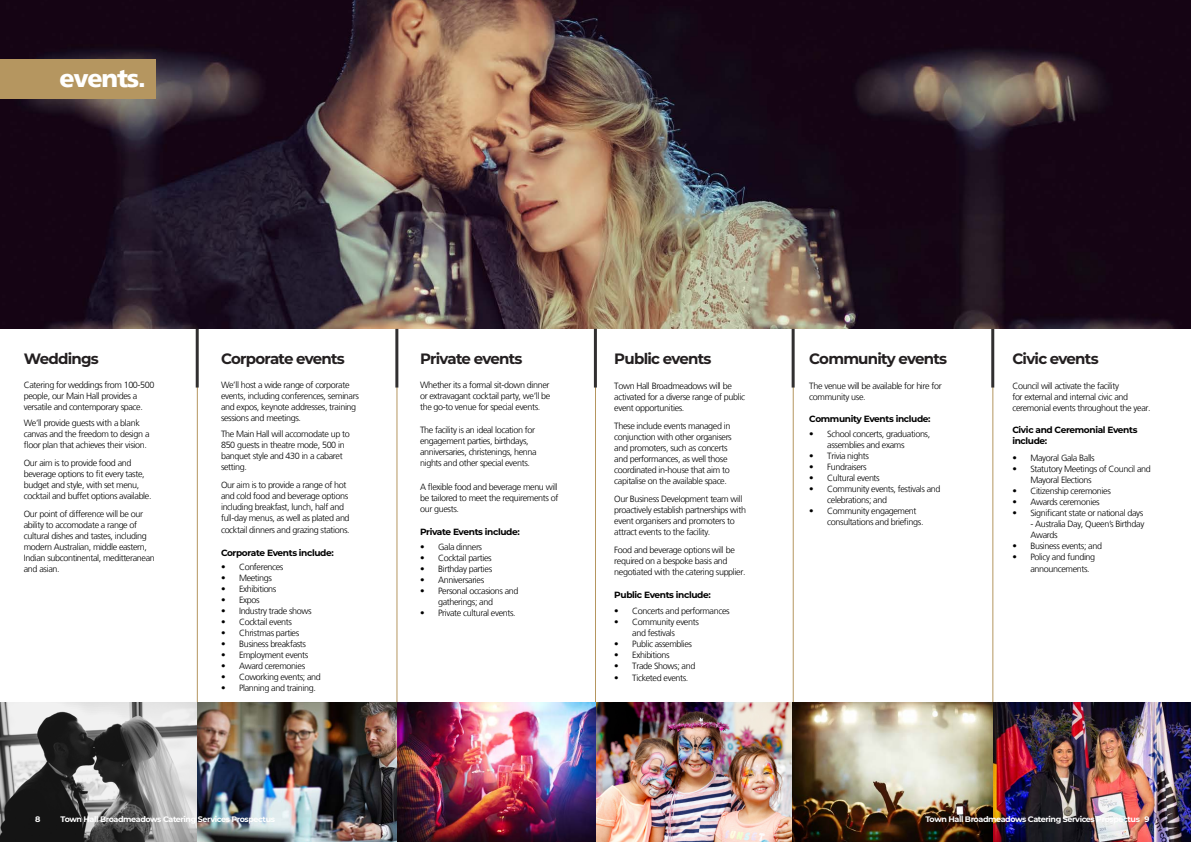
<style>
.page{position:relative;width:1191px;height:842px;background:#fff}
.page>*{position:absolute;margin:0;border:0;box-sizing:border-box;transform-origin:0 0}
.t1{font:900 25px "Frutiger LT";letter-spacing:-.05em;color:#fff}
.t2{font:700 15px "Montserrat";letter-spacing:-.05em;color:#231f20}
.t3{font:300 9px/11px "Frutiger LT";letter-spacing:-.04em;color:#000}
.t4{font:700 9px/11px "Montserrat";letter-spacing:-.04em;color:#000}
.t5{font:700 8px "Montserrat";letter-spacing:-.05em;color:#fff}
</style>
<div class="page">
<hr style="left:197px;top:329px;width:1px;height:378px;background:#b59660">
<hr style="left:396px;top:329px;width:1px;height:373px;background:#b59660">
<hr style="left:395px;top:702px;width:3px;height:64px;background:#312f30">
<img style="left:0;top:0;width:1191px;height:329px">
<hr style="left:792px;top:329px;width:1px;height:378px;background:#b59660">
<hr style="left:992px;top:329px;width:1px;height:373px;background:#b59660">
<img style="left:0;top:702px;width:396px;height:140px">
<hr style="left:595px;top:329px;width:1px;height:373px;background:#b59660">
<div style="left:0;top:59px;width:156px;height:40px;background:#b59660"></div>
<hr style="left:196px;top:329px;width:3px;height:58px;background:#312f30">
<hr style="left:395px;top:329px;width:3px;height:58px;background:#312f30">
<hr style="left:791px;top:329px;width:3px;height:58px;background:#312f30">
<hr style="left:991px;top:329px;width:3px;height:58px;background:#312f30">
<hr style="left:594px;top:329px;width:3px;height:58px;background:#312f30">
<img style="left:398px;top:702px;width:793px;height:140px">
<h1 class="t1" style="left:60px;top:63px;width:88px">events.</h1>
<h2 class="t2" style="left:24px;top:348px;width:77px">Weddings</h2>
<p class="t3" style="left:24px;top:379px;width:132px">Catering for weddings from 100-500 people, our Main Hall provides a versatile and contemporary space.</p>
<p class="t3" style="left:24px;top:418px;width:127px">We’ll provide guests with a blank canvas and the freedom to design a floor plan that achieves their vision.</p>
<p class="t3" style="left:24px;top:458px;width:129px">Our aim is to provide food and beverage options to fit every taste, budget and style, with set menu, cocktail and buffet options available.</p>
<p class="t3" style="left:24px;top:509px;width:132px">Our point of difference will be our ability to accomodate a range of cultural dishes and tastes, including modern Australian, middle eastern,<br>Indian subcontinental, meditteranean and asian.</p>
<h2 class="t2" style="left:221px;top:348px;width:125px">Corporate events</h2>
<p class="t3" style="left:221px;top:379px;width:139px">We’ll host a wide range of corporate events, including conferences, seminars and expos, keynote addresses, training sessions and meetings.</p>
<p class="t3" style="left:221px;top:429px;width:130px">The Main Hall will accomodate up to<br>850 guests in theatre mode, 500 in banquet style and 430 in a cabaret setting.</p>
<p class="t3" style="left:221px;top:480px;width:130px">Our aim is to provide a range of hot and cold food and beverage options including breakfast, lunch, half and full-day menus, as well as plated and</p>
<p class="t3" style="left:221px;top:525px;width:130px">cocktail dinners and grazing stations.</p>
<p class="t4" style="left:221px;top:547px;width:114px">Corporate Events include:</p>
<p class="t3" style="left:221px;top:561px;width:64px">• Conferences</p>
<p class="t3" style="left:221px;top:572px;width:52px">• Meetings</p>
<p class="t3" style="left:221px;top:583px;width:57px">• Exhibitions</p>
<p class="t3" style="left:221px;top:594px;width:40px">• Expos</p>
<p class="t3" style="left:221px;top:605px;width:92px">• Industry trade shows</p>
<p class="t3" style="left:221px;top:616px;width:72px">• Cocktail events</p>
<p class="t3" style="left:221px;top:627px;width:80px">• Christmas parties</p>
<p class="t3" style="left:221px;top:638px;width:87px">• Business breakfasts</p>
<p class="t3" style="left:221px;top:649px;width:89px">• Employment events</p>
<p class="t3" style="left:221px;top:660px;width:86px">• Award ceremonies</p>
<p class="t3" style="left:221px;top:671px;width:101px">• Coworking events; and</p>
<p class="t3" style="left:221px;top:682px;width:96px">• Planning and training.</p>
<h2 class="t2" style="left:420px;top:348px;width:104px">Private events</h2>
<p class="t3" style="left:420px;top:379px;width:132px;text-align:justify">Whether its a formal sit-down dinner or extravagant cocktail party, we’ll be the go-to venue for special events.</p>
<p class="t3" style="left:420px;top:425px;width:118px">The facility is an ideal location for engagement parties, birthdays, anniversaries, christenings, henna nights and other special events.</p>
<p class="t3" style="left:420px;top:482px;width:140px;text-align:justify">A flexible food and beverage menu will be tailored to meet the requirements of our guests.</p>
<p class="t4" style="left:420px;top:525px;width:101px">Private Events include:</p>
<p class="t3" style="left:420px;top:541px;width:64px">• Gala dinners</p>
<p class="t3" style="left:420px;top:552px;width:73px">• Cocktail parties</p>
<p class="t3" style="left:420px;top:563px;width:74px">• Birthday parties</p>
<p class="t3" style="left:420px;top:574px;width:66px">• Anniversaries</p>
<p class="t3" style="left:438px;top:585px;width:82px;text-indent:-18px">• Personal occasions and gatherings; and</p>
<p class="t3" style="left:420px;top:607px;width:97px">• Private cultural events.</p>
<h2 class="t2" style="left:614px;top:348px;width:99px">Public events</h2>
<p class="t3" style="left:614px;top:380px;width:132px">Town Hall Broadmeadows will be activated for a diverse range of public event opportunities.</p>
<p class="t3" style="left:614px;top:420px;width:119px">These include events managed in conjunction with other organisers and promoters, such as concerts and performances, as well those coordinated in-house that aim to capitalise on the available space.</p>
<p class="t3" style="left:614px;top:494px;width:133px">Our Business Development team will proactively establish partnerships with event organisers and promoters to attract events to the facility.</p>
<p class="t3" style="left:614px;top:545px;width:133px">Food and beverage options will be required on a bespoke basis and negotiated with the catering supplier.</p>
<p class="t4" style="left:614px;top:588px;width:98px">Public Events include:</p>
<p class="t3" style="left:614px;top:606px;width:117px">• Concerts and performances</p>
<p class="t3" style="left:632px;top:617px;width:68px;text-indent:-18px">• Community events and festivals</p>
<p class="t3" style="left:614px;top:639px;width:79px">• Public assemblies</p>
<p class="t3" style="left:614px;top:650px;width:57px">• Exhibitions</p>
<p class="t3" style="left:614px;top:661px;width:83px">• Trade Shows; and</p>
<p class="t3" style="left:614px;top:673px;width:76px">• Ticketed events.</p>
<h2 class="t2" style="left:809px;top:348px;width:139px">Community events</h2>
<p class="t3" style="left:809px;top:380px;width:134px">The venue will be available for hire for community use.</p>
<p class="t4" style="left:809px;top:413px;width:123px">Community Events include:</p>
<p class="t3" style="left:827px;top:429px;width:104px;text-indent:-18px">• School concerts, graduations, assemblies and exams</p>
<p class="t3" style="left:809px;top:451px;width:61px">• Trivia nights</p>
<p class="t3" style="left:809px;top:462px;width:59px">• Fundraisers</p>
<p class="t3" style="left:809px;top:473px;width:72px">• Cultural events</p>
<p class="t3" style="left:827px;top:484px;width:115px;text-indent:-18px">• Community events, festivals and celebrations; and</p>
<p class="t3" style="left:827px;top:506px;width:98px;text-indent:-18px">• Community engagement consultations and briefings.</p>
<h2 class="t2" style="left:1012px;top:347px;width:88px">Civic events</h2>
<p class="t3" style="left:1012px;top:380px;width:140px">Council will activate the facility<br>for external and internal civic and ceremonial events throughout the year.</p>
<p class="t4" style="left:1012px;top:424px;width:127px">Civic and Ceremonial Events include:</p>
<p class="t3" style="left:1012px;top:452px;width:84px">• Mayoral Gala Balls</p>
<p class="t3" style="left:1030px;top:463px;width:122px;text-indent:-18px">• Statutory Meetings of Council and<br>Mayoral Elections</p>
<p class="t3" style="left:1012px;top:485px;width:100px">• Citizenship ceremonies</p>
<p class="t3" style="left:1012px;top:496px;width:89px">• Awards ceremonies</p>
<p class="t3" style="left:1012px;top:507px;width:132px">• Significant state or national days</p>
<p class="t3" style="left:1030px;top:518px;width:115px">- Australia Day, Queen’s Birthday<br>Awards</p>
<p class="t3" style="left:1012px;top:540px;width:91px">• Business events; and</p>
<p class="t3" style="left:1030px;top:551px;width:66px;line-height:12px;text-indent:-18px">• Policy and funding announcements.</p>
<p class="t5" style="left:35px;top:813px;width:7px">8</p>
<p class="t5" style="left:61px;top:813px;width:216px">Town Hall Broadmeadows Catering Services Prospectus</p>
<p class="t5" style="left:925px;top:813px;width:225px">Town Hall Broadmeadows Catering Services Prospectus 9</p>
</div>
